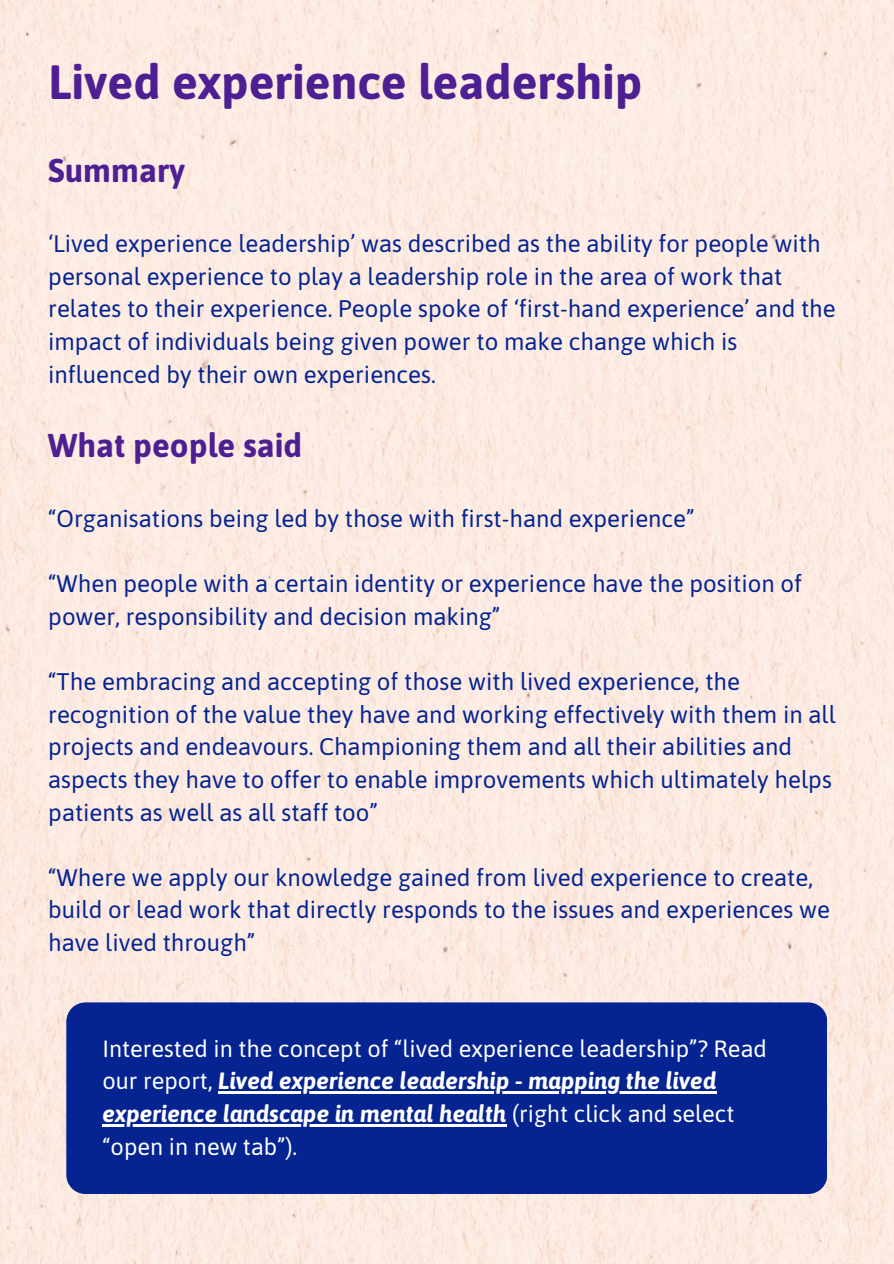
<style>
.page{position:relative;width:894px;height:1264px;background:#fff}
.page>*{position:absolute;margin:0;border:0;box-sizing:border-box;transform-origin:0 0}
.t1{font:700 48px "Asap";color:#4e1f92}
.t2{font:700 33px "Asap";color:#4e1f92}
.t3{font:24px/32.7px "Asap";color:#052491}
.t4{font:23.55px/32.7px "Asap";color:#fff}
.s1{font-weight:700;font-style:italic}
</style>
<div class="page">
<div style="left:0;top:0;width:893px;height:1263px;background:#fcebe2"></div>
<div style="left:66px;top:1002px;width:760px;height:191px;background:#052491"></div>
<hr style="left:218px;top:1091px;width:498px;height:2px;background:#fff">
<hr style="left:102px;top:1124px;width:404px;height:2px;background:#fff">
<h1 class="t1" style="left:48px;top:54px;width:595px">Lived experience leadership</h1>
<h2 class="t2" style="left:48px;top:151px;width:138px">Summary</h2>
<p class="t3" style="left:48px;top:227px;width:788px">‘Lived experience leadership’ was described as the ability for people with personal experience to play a leadership role in the area of work that relates to their experience. People spoke of ‘first-hand experience’ and the impact of individuals being given power to make change which is influenced by their own experiences.</p>
<h2 class="t2" style="left:48px;top:426px;width:255px">What people said</h2>
<p class="t3" style="left:48px;top:502px;width:647px">“Organisations being led by those with first-hand experience”</p>
<p class="t3" style="left:48px;top:567px;width:755px">“When people with a certain identity or experience have the position of power, responsibility and decision making”</p>
<p class="t3" style="left:48px;top:665px;width:788px">“The embracing and accepting of those with lived experience, the recognition of the value they have and working effectively with them in all projects and endeavours. Championing them and all their abilities and aspects they have to offer to enable improvements which ultimately helps patients as well as all staff too”</p>
<p class="t3" style="left:48px;top:860px;width:783px">“Where we apply our knowledge gained from lived experience to create, build or lead work that directly responds to the issues and experiences we have lived through”</p>
<p class="t4" style="left:102px;top:1031px;width:665px">Interested in the concept of “lived experience leadership”? Read our report, <span class="s1">Lived experience leadership - mapping the lived experience landscape in mental health</span> (right click and select “open in new tab”).</p>
</div>
